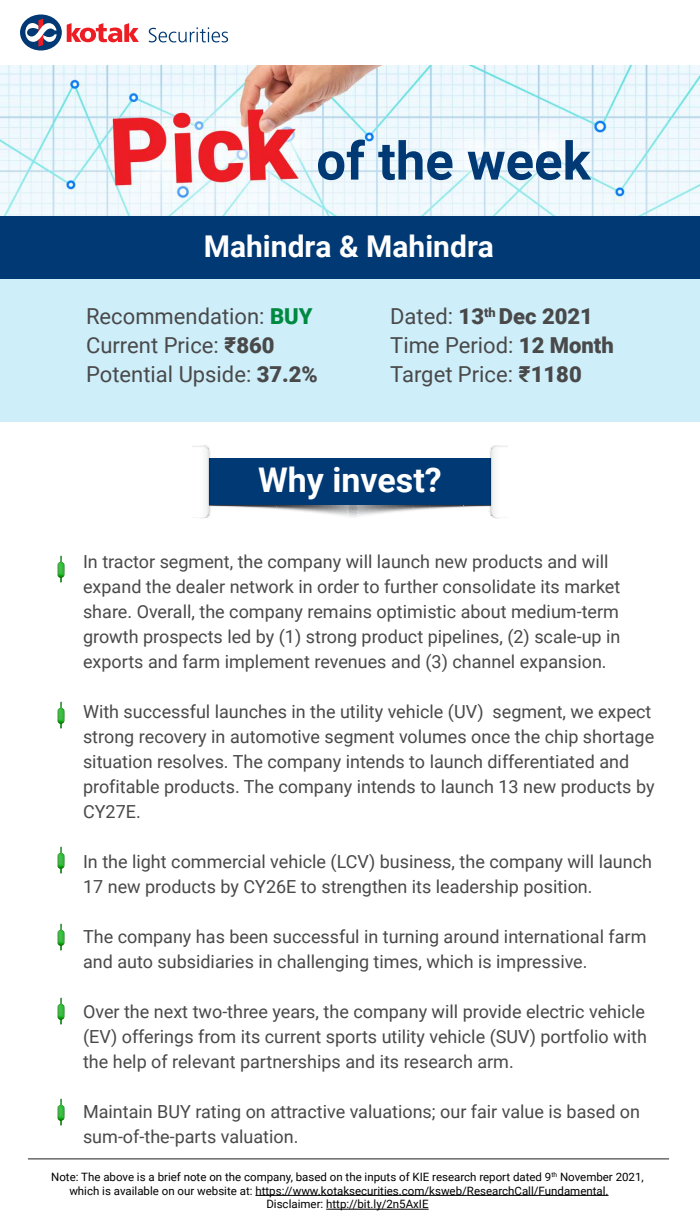
<style>
.page{position:relative;width:700px;height:1220px;background:#fff}
.page>*{position:absolute;margin:0;border:0;box-sizing:border-box;transform-origin:0 0}
.t1{font:700 52.7px "Roboto";color:#003974}
.t2{font:700 34px "Roboto";color:#fff}
.t3{font:700 30px "Roboto";color:#fff}
.t4{font:22px/29px "Roboto";color:#494949}
.t5{font:18px/25px "Roboto";color:#494949}
.t6{font:11.5px "Roboto";color:#000}
.s1{font-weight:900;color:#008941}
.s2{font-family:"Arial";font-weight:700}
.s3{font-weight:900}
</style>
<div class="page">
<img style="left:0;top:65px;width:700px;height:151px">
<img style="left:57px;top:701px;width:8px;height:28px">
<hr style="left:28px;top:1159px;width:641px;height:1px;background:#221f1f">
<hr style="left:255px;top:1195px;width:354px;height:1px;background:#000">
<hr style="left:326px;top:1209px;width:103px;height:1px;background:#000">
<svg style="left:192px;top:445px;width:316px;height:74px"></svg>
<div style="left:0;top:279px;width:700px;height:143px;background:#ceeefa"></div>
<div style="left:0;top:216px;width:700px;height:63px;background:#003974"></div>
<div style="left:20px;top:14px;width:42px;height:36px;background:#003974;border-radius:50%"></div>
<svg style="left:25px;top:19px;width:32px;height:28px"></svg>
<svg style="left:67px;top:23px;width:72px;height:19px"></svg>
<svg style="left:149px;top:27px;width:79px;height:15px"></svg>
<img style="left:57px;top:555px;width:8px;height:28px">
<img style="left:57px;top:923px;width:8px;height:28px">
<img style="left:57px;top:846px;width:8px;height:28px">
<img style="left:57px;top:997px;width:8px;height:28px">
<img style="left:57px;top:1098px;width:8px;height:28px">
<h1 class="t1" style="left:316px;top:124px;width:276px">of the week</h1>
<h3 class="t3" style="left:204px;top:225px;width:292px">Mahindra &amp; Mahindra</h3>
<p class="t4" style="left:86px;top:301px;width:233px">Recommendation: <span class="s1">BUY<br></span>Current Price: <span class="s2">₹</span><span class="s3">860<br></span>Potential Upside: <span class="s3">37.2%</span></p>
<p class="t4" style="left:390px;top:301px;width:225px">Dated: <span class="s3">13</span><sup>th</sup> <span class="s3">Dec 2021<br></span>Time Period: <span class="s3">12 Month<br></span>Target Price: <span class="s2">₹</span><span class="s3">1180</span></p>
<h2 class="t2" style="left:258px;top:456px;width:185px">Why invest?</h2>
<p class="t5" style="left:83px;top:548px;width:539px">In tractor segment, the company will launch new products and will expand the dealer network in order to further consolidate its market share. Overall, the company remains optimistic about medium-term growth prospects led by (1) strong product pipelines, (2) scale-up in exports and farm implement revenues and (3) channel expansion.</p>
<p class="t5" style="left:83px;top:698px;width:573px">With successful launches in the utility vehicle (UV) segment, we expect strong recovery in automotive segment volumes once the chip shortage situation resolves. The company intends to launch differentiated and profitable products. The company intends to launch 13 new products by CY27E.</p>
<p class="t5" style="left:83px;top:848px;width:571px">In the light commercial vehicle (LCV) business, the company will launch<br>17 new products by CY26E to strengthen its leadership position.</p>
<p class="t5" style="left:83px;top:923px;width:565px">The company has been successful in turning around international farm and auto subsidiaries in challenging times, which is impressive.</p>
<p class="t5" style="left:83px;top:998px;width:565px;text-align:justify">Over the next two-three years, the company will provide electric vehicle (EV) offerings from its current sports utility vehicle (SUV) portfolio with the help of relevant partnerships and its research arm.</p>
<p class="t5" style="left:83px;top:1098px;width:559px">Maintain BUY rating on attractive valuations; our fair value is based on sum-of-the-parts valuation.</p>
<p class="t6" style="left:51px;top:1169px;width:594px">Note: The above is a brief note on the company, based on the inputs of KIE research report dated 9<sup>th</sup> November 2021,</p>
<p class="t6" style="left:69px;top:1182px;width:541px">which is available on our website at: https://www.kotaksecurities.com/ksweb/ResearchCall/Fundamental.</p>
<p class="t6" style="left:266px;top:1196px;width:164px">Disclaimer: http://bit.ly/2n5AxIE</p>
</div>
